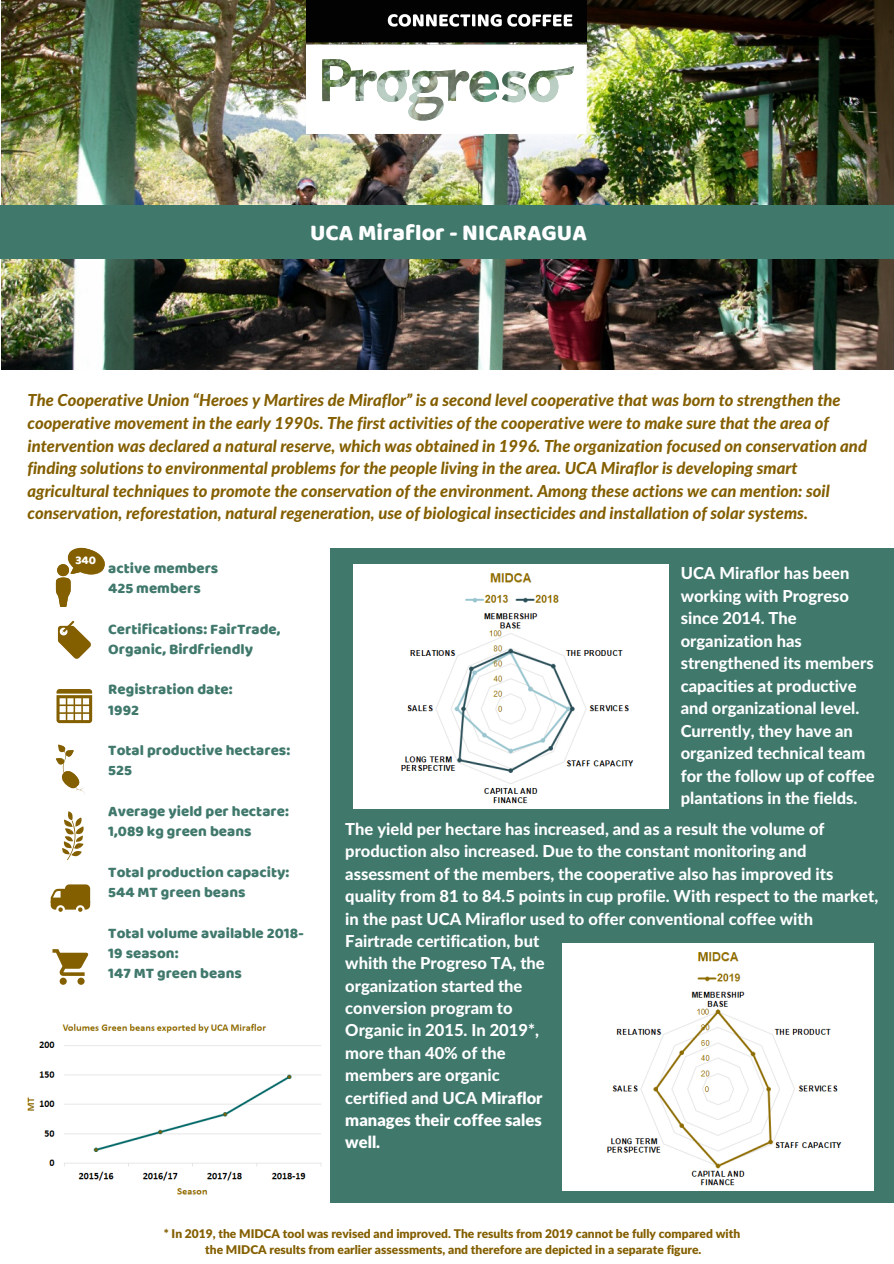
<style>
.page{position:relative;width:894px;height:1264px;background:#fff}
.page>*{position:absolute;margin:0;border:0;box-sizing:border-box;transform-origin:0 0}
.t1{font:23.25px "Baloo Chettan";color:#fff}
.t2{font:800 16.5px/22.4px "Lato Latin";color:#fff}
.t3{font:italic 800 16.5px/22.5px "Lato";color:#845f00}
.t4{font:15.15px/20.2px "Baloo Chettan";color:#40786c}
.t5{font:900 12px/15.8px "Lato Latin";color:#845f00;text-align:center}
.t6{font:12px "Baloo Chettan";color:#fff}
.t7{font:8.4px "Liberation Serif";color:#fff}
.s1{font-weight:900}
</style>
<div class="page">
<img style="left:1px;top:0;width:892px;height:369px">
<div style="left:0;top:206px;width:893px;height:53px;background:#40786c"></div>
<svg style="left:56px;top:689px;width:36px;height:34px"></svg>
<svg style="left:52px;top:949px;width:36px;height:35px"></svg>
<svg style="left:62px;top:811px;width:22px;height:49px"></svg>
<svg style="left:56px;top:744px;width:29px;height:51px"></svg>
<div style="left:330px;top:548px;width:563px;height:654px;background:#40786c"></div>
<img style="left:306px;top:0;width:280px;height:134px">
<svg style="left:58px;top:620px;width:33px;height:39px"></svg>
<svg style="left:51px;top:884px;width:39px;height:28px"></svg>
<svg style="left:56px;top:547px;width:49px;height:59px"></svg>
<img style="left:353px;top:565px;width:315px;height:243px">
<img style="left:562px;top:943px;width:311px;height:247px">
<img style="left:27px;top:1023px;width:294px;height:172px">
<h1 class="t1" style="left:310px;top:215px;width:278px">UCA Miraflor - NICARAGUA</h1>
<p class="t3" style="left:28px;top:389px;width:840px">The Cooperative Union “Heroes y Martires de Miraflor” is a second level cooperative that was born to strengthen the cooperative movement in the early 1990s. The first activities of the cooperative were to make sure that the area of intervention was declared a natural reserve, which was obtained in 1996. The organization focused on conservation and finding solutions to environmental problems for the people living in the area. UCA Miraflor is developing smart agricultural techniques to promote the conservation of the environment. Among these actions we can mention: soil conservation, reforestation, natural regeneration, use of biological insecticides and installation of solar systems.</p>
<p class="t6" style="left:75px;top:551px;width:22px">340</p>
<p class="t7" style="left:79px;top:554px;width:10px">63</p>
<p class="t4" style="left:108px;top:557px;width:111px">active members<br>425 members</p>
<p class="t4" style="left:108px;top:618px;width:174px">Certifications: FairTrade,<br>Organic, Birdfriendly</p>
<p class="t4" style="left:108px;top:679px;width:126px">Registration date:<br>1992</p>
<p class="t4" style="left:108px;top:740px;width:183px">Total productive hectares:<br>525</p>
<p class="t4" style="left:108px;top:801px;width:182px">Average yield per hectare:<br>1,089 kg green beans</p>
<p class="t4" style="left:108px;top:861px;width:182px">Total production capacity:<br>544 MT green beans</p>
<p class="t4" style="left:108px;top:922px;width:197px">Total volume available 2018-<br>19 season:<br>147 MT green beans</p>
<p class="t2" style="left:680px;top:561px;width:195px">UCA Miraflor has been working with Progreso since 2014. The organization has strengthened its members capacities at productive and organizational level.<br>Currently, they have an organized technical team for the follow up of coffee plantations in the fields.</p>
<p class="t2" style="left:345px;top:817px;width:534px">The yield per hectare has increased, and as a result the volume of production also increased. Due to the constant monitoring and assessment of the members, the cooperative also has improved its quality from 81 to 84.5 points in cup profile. With respect to the market, in the past UCA Miraflor used to offer conventional coffee with Fairtrade certification, but<br>whith the Progreso TA, the<br>organization started the<br>conversion program to<br>Organic in 2015. In 2019*,<br>more than 40% of the<br>members are organic<br>certified and UCA <span class="s1">Miraflor<br>manages their coffee sales<br>well.</span></p>
<p class="t5" style="left:164px;top:1225px;width:577px">* In 2019, the MIDCA tool was revised and improved. The results from 2019 cannot be fully compared with the MIDCA results from earlier assessments, and therefore are depicted in a separate figure.</p>
</div>
